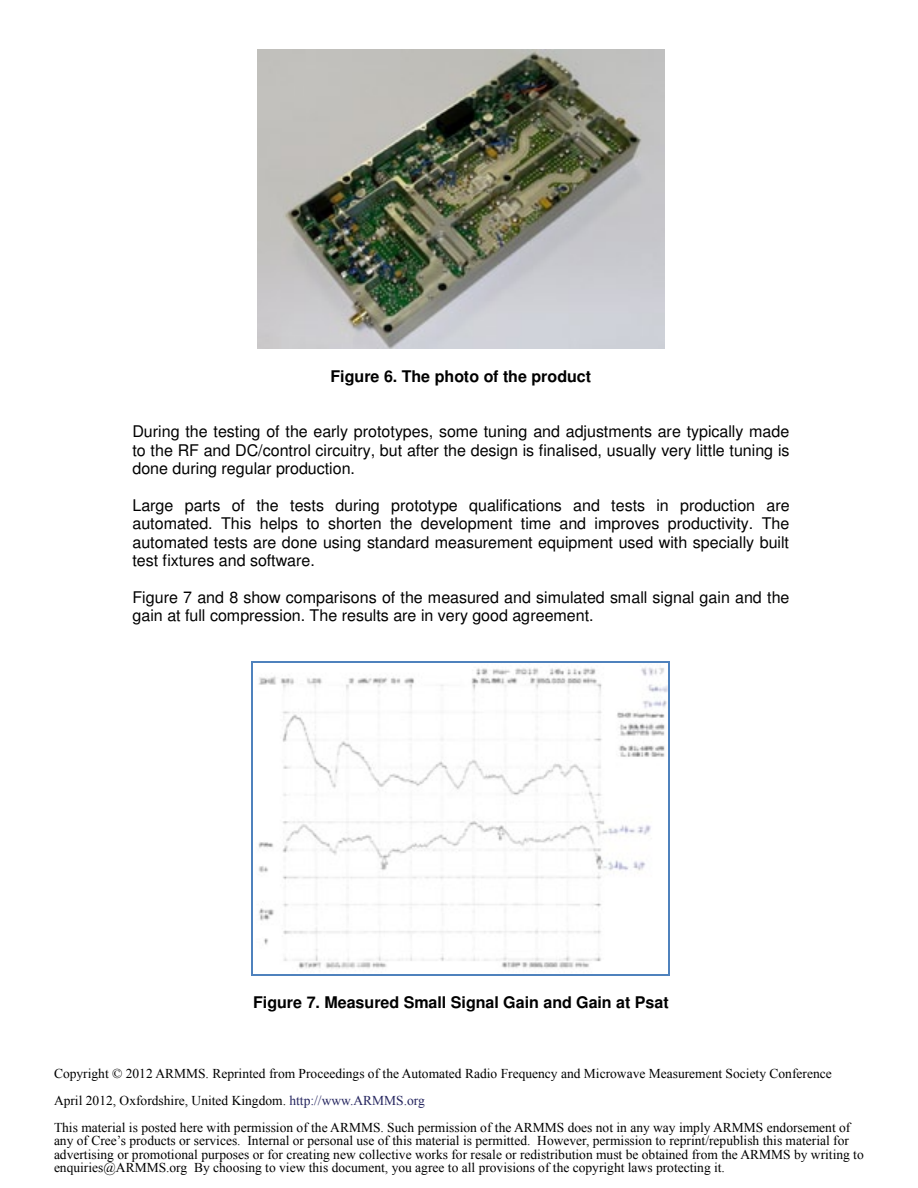
<style>
.page{position:relative;width:918px;height:1188px;background:#fff}
.page>*{position:absolute;margin:0;border:0;box-sizing:border-box;transform-origin:0 0}
.t1{font:16.05px/18.5px "Helvetica";color:#000;text-align:justify}
.t2{font:700 16.05px "Helvetica";color:#000}
.t3{font:13.5px/27px "Times New Roman";color:#000}
.s1{color:#24245e}
</style>
<div class="page">
<img style="left:257px;top:50px;width:407px;height:299px">
<img style="left:258px;top:663px;width:411px;height:311px">
<hr style="left:253px;top:662px;width:416px;height:1px;background:#4f82bd">
<hr style="left:252px;top:663px;width:1px;height:311px;background:#4f82bd">
<hr style="left:669px;top:663px;width:1px;height:311px;background:#4f82bd">
<hr style="left:253px;top:974px;width:416px;height:1px;background:#4f82bd">
<p class="t2" style="left:330px;top:370px;width:262px">Figure 6. The photo of the product</p>
<p class="t1" style="left:132px;top:424px;width:659px">During the testing of the early prototypes, some tuning and adjustments are typically made to the RF and DC/control circuitry, but after the design is finalised, usually very little tuning is done during regular production.</p>
<p class="t1" style="left:132px;top:497px;width:659px">Large parts of the tests during prototype qualifications and tests in production are automated. This helps to shorten the development time and improves productivity. The automated tests are done using standard measurement equipment used with specially built test fixtures and software.</p>
<p class="t1" style="left:132px;top:589px;width:659px">Figure 7 and 8 show comparisons of the measured and simulated small signal gain and the gain at full compression. The results are in very good agreement.</p>
<p class="t2" style="left:253px;top:996px;width:417px">Figure 7. Measured Small Signal Gain and Gain at Psat</p>
<p class="t3" style="left:54px;top:1059px;width:798px">Copyright © 2012 ARMMS. Reprinted from Proceedings of the Automated Radio Frequency and Microwave Measurement Society Conference<br>April 2012, Oxfordshire, United Kingdom. <span class="s1">http://www.ARMMS.org<br></span>This material is posted here with permission of the ARMMS. Such permission of the ARMMS does not in any way imply ARMMS endorsement of</p>
<p class="t3" style="left:54px;top:1134px;width:811px;line-height:13.5px">any of Cree’s products or services. Internal or personal use of this material is permitted. However, permission to reprint/republish this material for advertising or promotional purposes or for creating new collective works for resale or redistribution must be obtained from the ARMMS by writing to enquiries@ARMMS.org By choosing to view this document, you agree to all provisions of the copyright laws protecting it.</p>
</div>
